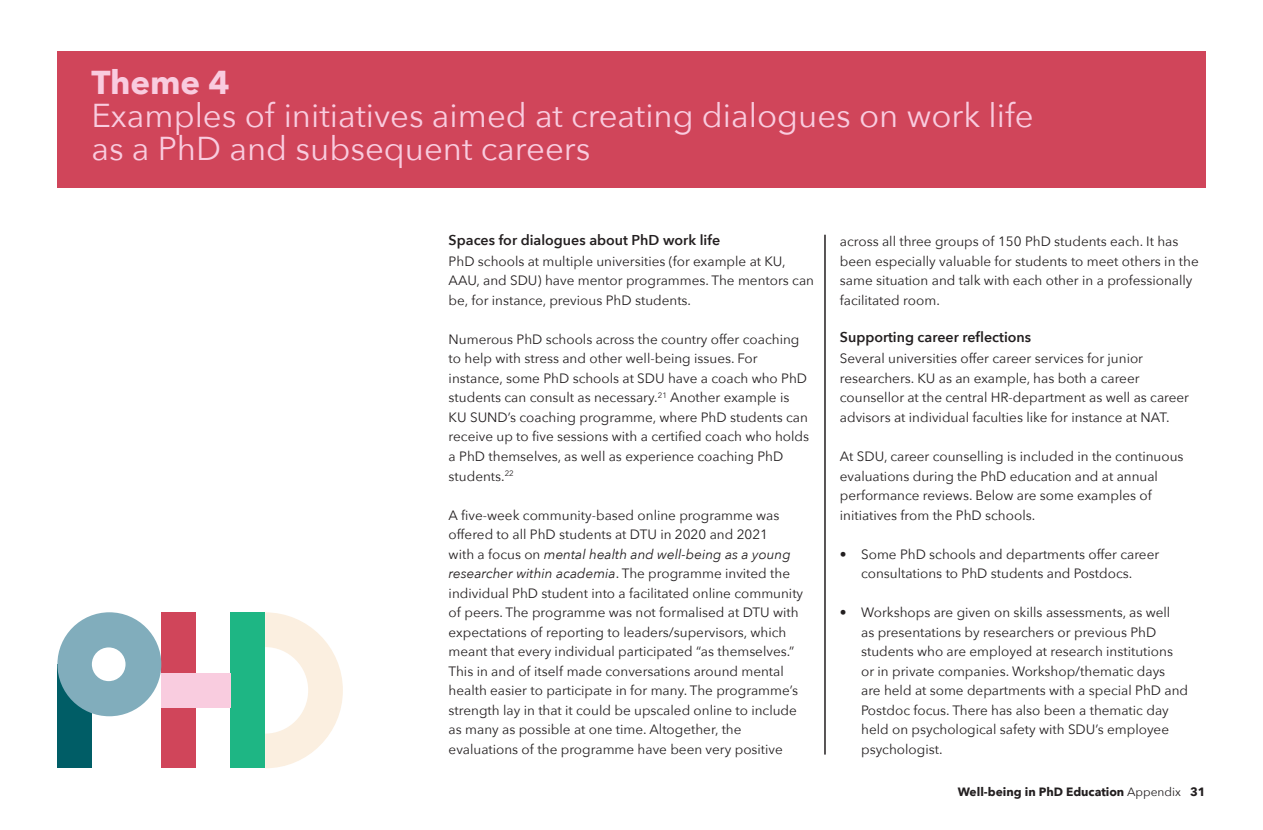
<style>
.page{position:relative;width:1263px;height:830px;background:#fff}
.page>*{position:absolute;margin:0;border:0;box-sizing:border-box;transform-origin:0 0}
.Rubrikker{font:33px "Avenir Next";color:#f9ccdf}
.Rubrikker-2{font:700 33px "Avenir Next";color:#f9ccdf}
.Mellemrubrik{font:600 14.25px "Avenir Next";color:#231f20}
.Brødtekst{font:13.5px/19.5px "Avenir Next";color:#231f20}
.t1{font:700 12px "Avenir Next";color:#231f20}
.s1{font-style:italic}
.s2{font-weight:400}
</style>
<div class="page">
<hr style="left:825px;top:235px;width:1px;height:519px;background:#231f20">
<div style="left:57px;top:51px;width:1148px;height:137px;background:#d0455a"></div>
<div style="left:161px;top:612px;width:35px;height:155px;background:#d0455a"></div>
<div style="left:231px;top:612px;width:34px;height:155px;background:#1eb684"></div>
<div style="left:161px;top:673px;width:70px;height:35px;background:#f9ccdf"></div>
<div style="left:57px;top:664px;width:35px;height:103px;background:#005d66"></div>
<div style="left:57px;top:612px;width:104px;height:104px;background:#81adbc;border-radius:50%"></div>
<div style="left:92px;top:647px;width:34px;height:33px;background:#fff;border-radius:50%"></div>
<svg style="left:265px;top:612px;width:78px;height:155px"></svg>
<p class="Rubrikker-2" style="left:91px;top:54px;width:140px">Theme 4</p>
<p class="Rubrikker" style="left:91px;top:87px;width:944px">Examples of initiatives aimed at creating dialogues on work life</p>
<p class="Rubrikker" style="left:91px;top:120px;width:501px">as a PhD and subsequent careers</p>
<p class="Mellemrubrik" style="left:449px;top:227px;width:273px">Spaces for dialogues about PhD work life</p>
<p class="Brødtekst" style="left:449px;top:251px;width:367px">PhD schools at multiple universities (for example at KU,<br>AAU, and SDU) have mentor programmes. The mentors can be, for instance, previous PhD students.</p>
<p class="Brødtekst" style="left:449px;top:329px;width:362px">Numerous PhD schools across the country offer coaching to help with stress and other well-being issues. For instance, some PhD schools at SDU have a coach who PhD students can consult as necessary.<sup>21</sup> Another example is KU SUND’s coaching programme, where PhD students can receive up to five sessions with a certified coach who holds a PhD themselves, as well as experience coaching PhD students.<sup>22</sup></p>
<p class="Brødtekst" style="left:449px;top:504px;width:356px">A five-week community-based online programme was offered to all PhD students at DTU in 2020 and 2021<br>with a focus on <span class="s1">mental health and well-being as a young researcher within academia</span>. The programme invited the individual PhD student into a facilitated online community of peers. The programme was not formalised at DTU with expectations of reporting to leaders/supervisors, which meant that every individual participated “as themselves.” This in and of itself made conversations around mental health easier to participate in for many. The programme’s strength lay in that it could be upscaled online to include as many as possible at one time. Altogether, the evaluations of the programme have been very positive</p>
<p class="Brødtekst" style="left:840px;top:231px;width:360px">across all three groups of 150 PhD students each. It has been especially valuable for students to meet others in the same situation and talk with each other in a professionally facilitated room.</p>
<p class="Mellemrubrik" style="left:840px;top:325px;width:193px">Supporting career reflections</p>
<p class="Brødtekst" style="left:840px;top:348px;width:351px">Several universities offer career services for junior researchers. KU as an example, has both a career counsellor at the central HR-department as well as career advisors at individual faculties like for instance at NAT.</p>
<p class="Brødtekst" style="left:840px;top:446px;width:345px">At SDU, career counselling is included in the continuous evaluations during the PhD education and at annual performance reviews. Below are some examples of initiatives from the PhD schools.</p>
<p class="Brødtekst" style="left:840px;top:543px;width:321px;text-align:center">• Some PhD schools and departments offer career consultations to PhD students and Postdocs.</p>
<p class="Brødtekst" style="left:861px;top:602px;width:328px;text-indent:-21px">• Workshops are given on skills assessments, as well<br>as presentations by researchers or previous PhD students who are employed at research institutions or in private companies. Workshop/thematic days are held at some departments with a special PhD and Postdoc focus. There has also been a thematic day held on psychological safety with SDU’s employee psychologist.</p>
<p class="t1" style="left:958px;top:781px;width:249px">Well-being in PhD Education <span class="s2">Appendix</span> 31</p>
</div>
